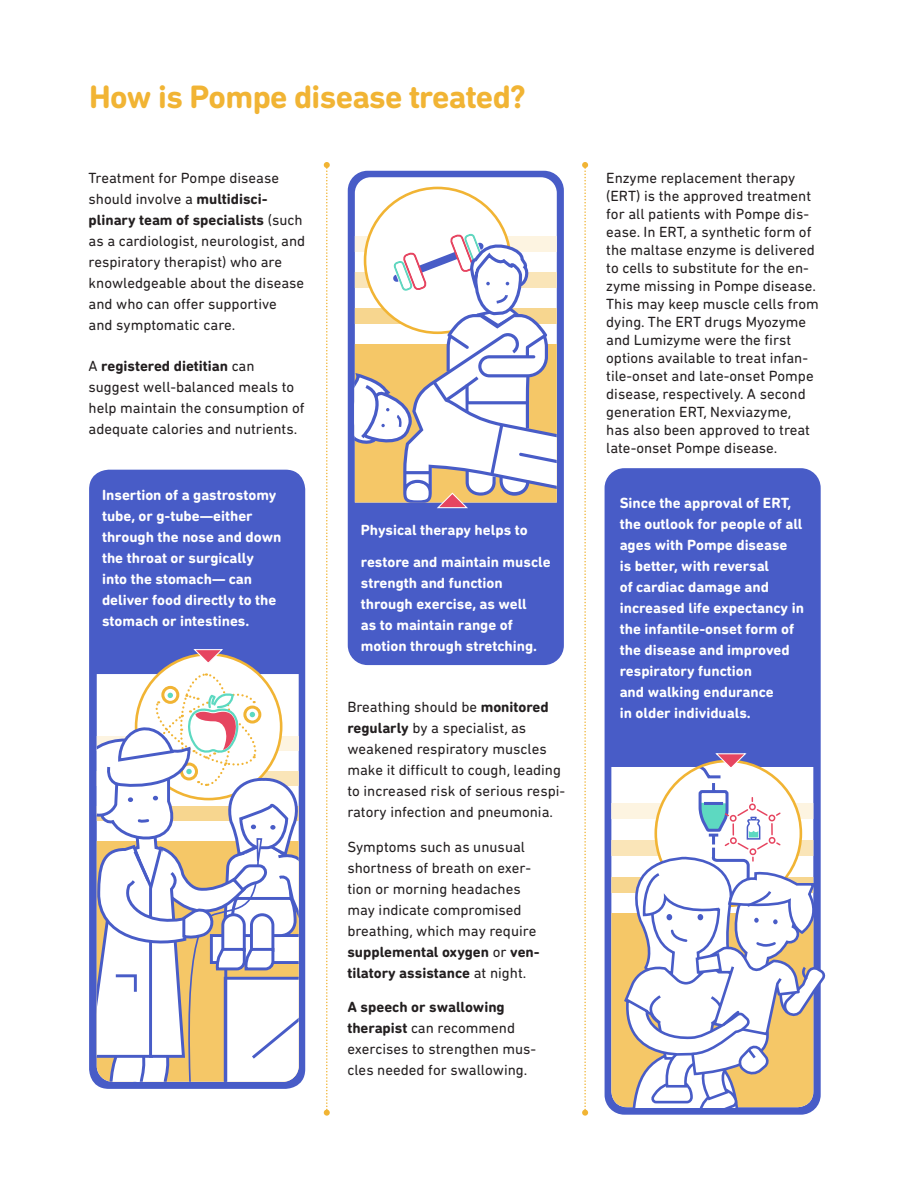
<style>
.page{position:relative;width:918px;height:1188px;background:#fff}
.page>*{position:absolute;margin:0;border:0;box-sizing:border-box;transform-origin:0 0}
.headline{font:700 33px "DIN Next Rounded LT Pro";letter-spacing:-.02em;color:#f1b434}
.how_treated_bullets{font:15px/21px "DIN Next Rounded LT Pro";color:#231f20}
.how_treated_bullets-2{font:700 15px/21px "DIN Next Rounded LT Pro";color:#fff}
.s1{font-weight:700}
</style>
<div class="page">
<div style="left:89px;top:470px;width:216px;height:619px;background:#485cc7;border-radius:20px"></div>
<div style="left:605px;top:468px;width:216px;height:647px;background:#485cc7;border-radius:20px"></div>
<svg style="left:324px;top:162px;width:6px;height:954px"></svg>
<svg style="left:582px;top:162px;width:6px;height:954px"></svg>
<svg style="left:136px;top:654px;width:145px;height:145px"></svg>
<svg style="left:192px;top:649px;width:32px;height:16px"></svg>
<div style="left:611px;top:913px;width:202px;height:194px;background:#f5c767"></div>
<div style="left:611px;top:877px;width:202px;height:15px;background:#f7d68f"></div>
<div style="left:611px;top:840px;width:202px;height:16px;background:#fae5b8"></div>
<div style="left:611px;top:803px;width:202px;height:16px;background:#fdf4e1"></div>
<div style="left:348px;top:171px;width:216px;height:494px;background:#485cc7;border-radius:20px"></div>
<svg style="left:355px;top:177px;width:202px;height:56px;background:#faf8f6"></svg>
<div style="left:365px;top:188px;width:145px;height:145px;background:#fff;border-radius:50%"></div>
<svg style="left:354px;top:233px;width:203px;height:276px"></svg>
<svg style="left:97px;top:672px;width:202px;height:410px;background:#e6e0de"></svg>
<svg style="left:620px;top:752px;width:206px;height:355px"></svg>
<p class="headline" style="left:89px;top:77px;width:438px">How is Pompe disease treated?</p>
<p class="how_treated_bullets" style="left:89px;top:167px;width:218px">Treatment for Pompe disease should involve a <span class="s1">multidisci&shy;plinary team of specialists</span> (such as a cardiologist, neurologist, and respiratory therapist) who are knowledgeable about the disease and who can offer supportive<br>and symptomatic care.</p>
<p class="how_treated_bullets" style="left:89px;top:355px;width:218px">A <span class="s1">registered dietitian</span> can suggest well-balanced meals to help maintain the consumption of adequate calories and nutrients.</p>
<p class="how_treated_bullets-2" style="left:102px;top:485px;width:181px">Insertion of a gastrostomy tube, or g-tube—either through the nose and down the throat or surgically into the stomach— can deliver food directly to the stomach or intestines.</p>
<p class="how_treated_bullets-2" style="left:361px;top:514px;width:191px;line-height:31.5px">Physical therapy helps to restore and maintain muscle</p>
<p class="how_treated_bullets-2" style="left:361px;top:572px;width:178px">strength and function through exercise, as well as to maintain range of motion through stretching.</p>
<p class="how_treated_bullets" style="left:347px;top:696px;width:219px">Breathing should be <span class="s1">monitored regularly</span> by a specialist, as weakened respiratory muscles make it difficult to cough, leading to increased risk of serious respi&shy;ratory infection and pneumonia.</p>
<p class="how_treated_bullets" style="left:347px;top:836px;width:194px">Symptoms such as unusual shortness of breath on exer&shy;tion or morning headaches may indicate compromised breathing, which may require <span class="s1">supplemental oxygen</span> or <span class="s1">ven&shy;tilatory assistance</span> at night.</p>
<p class="how_treated_bullets" style="left:347px;top:996px;width:190px"><span class="s1">A speech or swallowing therapist</span> can recommend exercises to strengthen mus&shy;cles needed for swallowing.</p>
<p class="how_treated_bullets" style="left:606px;top:169px;width:214px;line-height:18px">Enzyme replacement therapy (ERT) is the approved treatment for all patients with Pompe dis&shy;ease. In ERT, a synthetic form of the maltase enzyme is delivered to cells to substitute for the en&shy;zyme missing in Pompe disease.<br>This may keep muscle cells from dying. The ERT drugs Myozyme and Lumizyme were the first options available to treat infan&shy;tile-onset and late-onset Pompe disease, respectively. A second generation ERT, Nexviazyme,<br>has also been approved to treat late-onset Pompe disease.</p>
<p class="how_treated_bullets-2" style="left:620px;top:492px;width:186px">Since the approval of ERT, the outlook for people of all ages with Pompe disease<br>is better, with reversal<br>of cardiac damage and increased life expectancy in the infantile-onset form of the disease and improved respiratory function<br>and walking endurance<br>in older individuals.</p>
</div>
